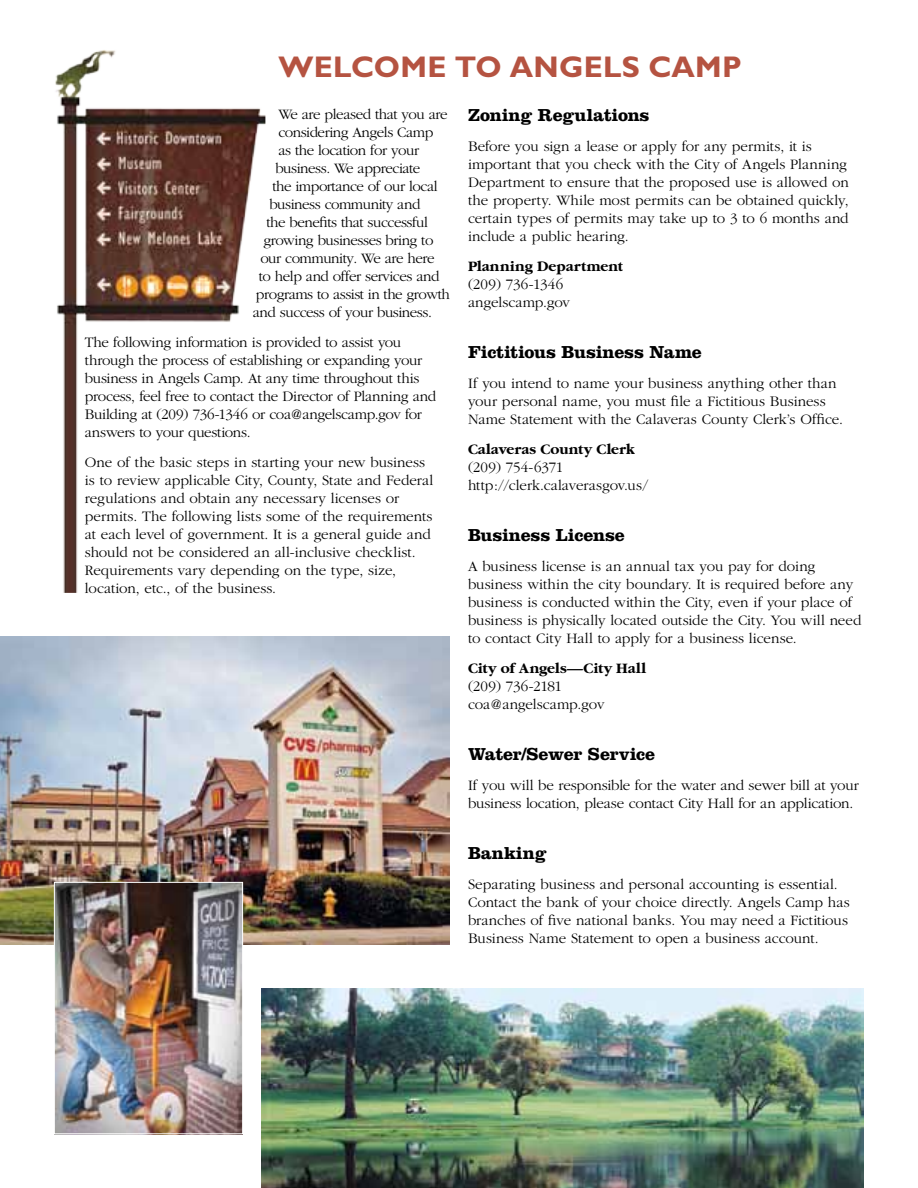
<style>
.page{position:relative;width:918px;height:1188px;background:#fff}
.page>*{position:absolute;margin:0;border:0;box-sizing:border-box;transform-origin:0 0}
.t1{font:700 30px "Gill Sans";letter-spacing:.005em;color:#b55341}
.t2{font:700 18px "Clarendon";letter-spacing:-.01em;color:#000}
.t3{font:300 15px/18px "Garamond";letter-spacing:-.005em;color:#000}
.t4{font:300 15px "Garamond";letter-spacing:-.03em;color:#000}
.t5{font:700 15px "Garamond";color:#000}
</style>
<div class="page">
<img style="left:0;top:636px;width:450px;height:309px">
<img style="left:55px;top:50px;width:210px;height:543px">
<img style="left:261px;top:988px;width:603px;height:200px">
<img style="left:56px;top:884px;width:185px;height:248px">
<div style="left:54px;top:882px;width:189px;height:252px;border:1px solid #fff"></div>
<h1 class="t1" style="left:279px;top:49px;width:278px">WELCOME TO ANGE</h1>
<h1 class="t1" style="left:603px;top:49px;width:140px">LS CAMP</h1>
<p class="t4" style="left:278px;top:107px;width:171px">We are pleased that you are</p>
<p class="t4" style="left:278px;top:125px;width:157px">considering Angels Camp</p>
<p class="t4" style="left:278px;top:143px;width:142px">as the location for your</p>
<p class="t4" style="left:275px;top:161px;width:147px">business. We appreciate</p>
<p class="t4" style="left:272px;top:179px;width:167px">the importance of our local</p>
<p class="t4" style="left:269px;top:197px;width:153px">business community and</p>
<p class="t4" style="left:266px;top:215px;width:163px">the benefits that successful</p>
<p class="t4" style="left:263px;top:233px;width:172px">growing businesses bring to</p>
<p class="t4" style="left:260px;top:251px;width:176px">our community. We are here</p>
<p class="t4" style="left:259px;top:269px;width:182px">to help and offer services and</p>
<p class="t4" style="left:256px;top:287px;width:196px">programs to assist in the growth</p>
<p class="t4" style="left:253px;top:305px;width:181px">and success of your business.</p>
<p class="t3" style="left:85px;top:334px;width:353px">The following information is provided to assist you through the process of establishing or expanding your business in Angels Camp. At any time throughout this process, feel free to contact the Director of Planning and Building at (209) 736-1346 or coa@angelscamp.gov for answers to your questions.</p>
<p class="t3" style="left:85px;top:454px;width:350px">One of the basic steps in starting your new business is to review applicable City, County, State and Federal regulations and obtain any necessary licenses or permits. The following lists some of the requirements at each level of government. It is a general guide and should not be considered an all-inclusive checklist.<br>Requirements vary depending on the type, size, location, etc., of the business.</p>
<p class="t2" style="left:468px;top:104px;width:183px">Zoning Regulations</p>
<p class="t3" style="left:468px;top:137px;width:382px">Before you sign a lease or apply for any permits, it is important that you check with the City of Angels Planning Department to ensure that the proposed use is allowed on the property. While most permits can be obtained quickly, certain types of permits may take up to 3 to 6 months and include a public hearing.</p>
<p class="t5" style="left:468px;top:258px;width:157px">Planning Department</p>
<p class="t3" style="left:468px;top:275px;width:104px">(209) 736-1346 angelscamp.gov</p>
<p class="t2" style="left:468px;top:341px;width:235px">Fictitious Business Name</p>
<p class="t3" style="left:468px;top:374px;width:377px">If you intend to name your business anything other than your personal name, you must file a Fictitious Business<br>Name Statement with the Calaveras County Clerk’s Office.</p>
<p class="t5" style="left:468px;top:441px;width:168px">Calaveras County Clerk</p>
<p class="t3" style="left:468px;top:458px;width:182px">(209) 754-6371 http://clerk.calaverasgov.us/</p>
<p class="t2" style="left:468px;top:524px;width:158px">Business License</p>
<p class="t3" style="left:468px;top:557px;width:395px">A business license is an annual tax you pay for doing business within the city boundary. It is required before any business is conducted within the City, even if your place of business is physically located outside the City. You will need to contact City Hall to apply for a business license.</p>
<p class="t5" style="left:468px;top:660px;width:180px">City of Angels—City Hall</p>
<p class="t3" style="left:468px;top:677px;width:138px">(209) 736-2181 coa@angelscamp.gov</p>
<p class="t2" style="left:468px;top:743px;width:189px">Water/Sewer Service</p>
<p class="t3" style="left:468px;top:776px;width:392px">If you will be responsible for the water and sewer bill at your business location, please contact City Hall for an application.</p>
<p class="t2" style="left:468px;top:842px;width:80px">Banking</p>
<p class="t3" style="left:468px;top:875px;width:383px">Separating business and personal accounting is essential.<br>Contact the bank of your choice directly. Angels Camp has branches of five national banks. You may need a Fictitious Business Name Statement to open a business account.</p>
</div>
